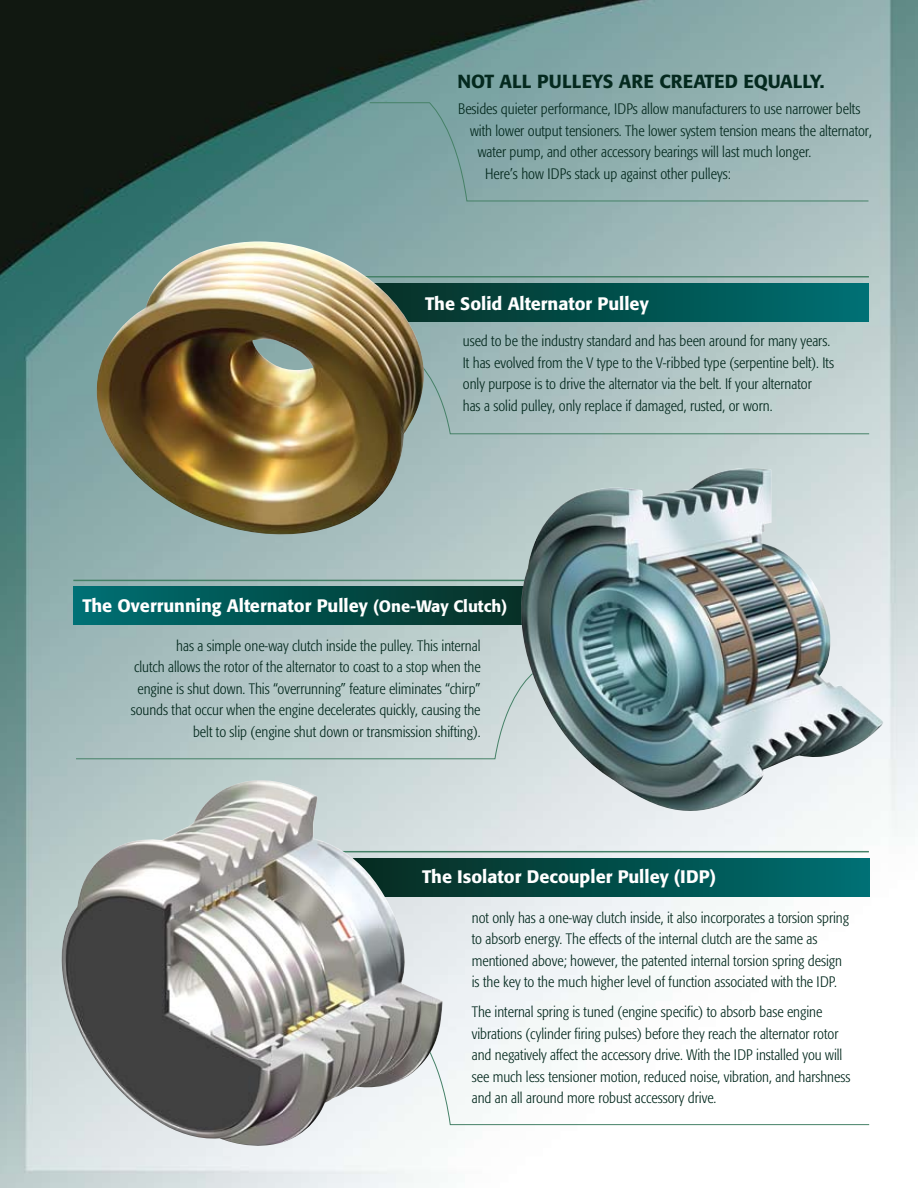
<style>
.page{position:relative;width:918px;height:1188px;background:#fff}
.page>*{position:absolute;margin:0;border:0;box-sizing:border-box;transform-origin:0 0}
.t1{font:500 18.75px "Formata";color:#04291e}
.t2{font:500 17.85px "Formata";color:#fff}
.t3{font:300 condensed 15px/21.6px "Formata";color:#04291e}
.s1{font-size:16.35px}
</style>
<div class="page">
<img style="left:0;top:0;width:918px;height:1188px">
<svg style="left:369px;top:102px;width:500px;height:100px;background:#8eaeae"></svg>
<hr style="left:282px;top:276px;width:587px;height:2px;background:#458167">
<hr style="left:282px;top:851px;width:587px;height:1px;background:#458167">
<hr style="left:73px;top:580px;width:671px;height:1px;background:#458167">
<svg style="left:437px;top:357px;width:433px;height:78px;background:#b1c5c5"></svg>
<svg style="left:443px;top:1026px;width:427px;height:99px"></svg>
<svg style="left:75px;top:673px;width:433px;height:87px;background:#b8cac9"></svg>
<svg style="left:437px;top:284px;width:431px;height:38px;background:#015451"></svg>
<svg style="left:73px;top:586px;width:435px;height:38px;background:#02504d"></svg>
<svg style="left:443px;top:858px;width:426px;height:38px;background:#015350"></svg>
<img style="left:508px;top:468px;width:376px;height:356px">
<img style="left:46px;top:780px;width:397px;height:374px">
<img style="left:83px;top:241px;width:354px;height:307px">
<p class="t1" style="left:457px;top:70px;width:369px">NOT ALL PULLEYS ARE CREATED EQUALLY.</p>
<p class="t3" style="left:458px;top:98px;width:404px">Besides quieter performance, IDPs allow manufacturers to use narrower belts</p>
<p class="t3" style="left:470px;top:120px;width:403px">with lower output tensioners. The lower system tension means the alternator,</p>
<p class="t3" style="left:478px;top:141px;width:335px">water pump, and other accessory bearings will last much longer.</p>
<p class="t3" style="left:485px;top:163px;width:247px">Here’s how IDPs stack up against other pulleys:</p>
<p class="t2" style="left:425px;top:293px;width:225px">The Solid Alternator Pulley</p>
<p class="t3" style="left:463px;top:330px;width:373px">used to be the industry standard and has been around for many years.<br>It has evolved from the V type to the V-ribbed type (serpentine belt). Its only purpose is to drive the alternator via the belt. If your alternator<br>has a solid pulley, only replace if damaged, rusted, or worn.</p>
<p class="t2" style="left:82px;top:595px;width:426px">The Overrunning Alternator Pulley <span class="s1">(One-Way Clutch)</span></p>
<p class="t3" style="left:131px;top:635px;width:351px;text-align:right">has a simple one-way clutch inside the pulley. This internal<br>clutch allows the rotor of the alternator to coast to a stop when the engine is shut down. This “overrunning” feature eliminates “chirp” sounds that occur when the engine decelerates quickly, causing the belt to slip (engine shut down or transmission shifting).</p>
<p class="t2" style="left:422px;top:866px;width:295px">The Isolator Decoupler Pulley (IDP)</p>
<p class="t3" style="left:472px;top:907px;width:379px">not only has a one-way clutch inside, it also incorporates a torsion spring to absorb energy. The effects of the internal clutch are the same as mentioned above; however, the patented internal torsion spring design is the key to the much higher level of function associated with the IDP.</p>
<p class="t3" style="left:472px;top:1001px;width:380px">The internal spring is tuned (engine specific) to absorb base engine vibrations (cylinder firing pulses) before they reach the alternator rotor and negatively affect the accessory drive. With the IDP installed you will see much less tensioner motion, reduced noise, vibration, and harshness and an all around more robust accessory drive.</p>
</div>
